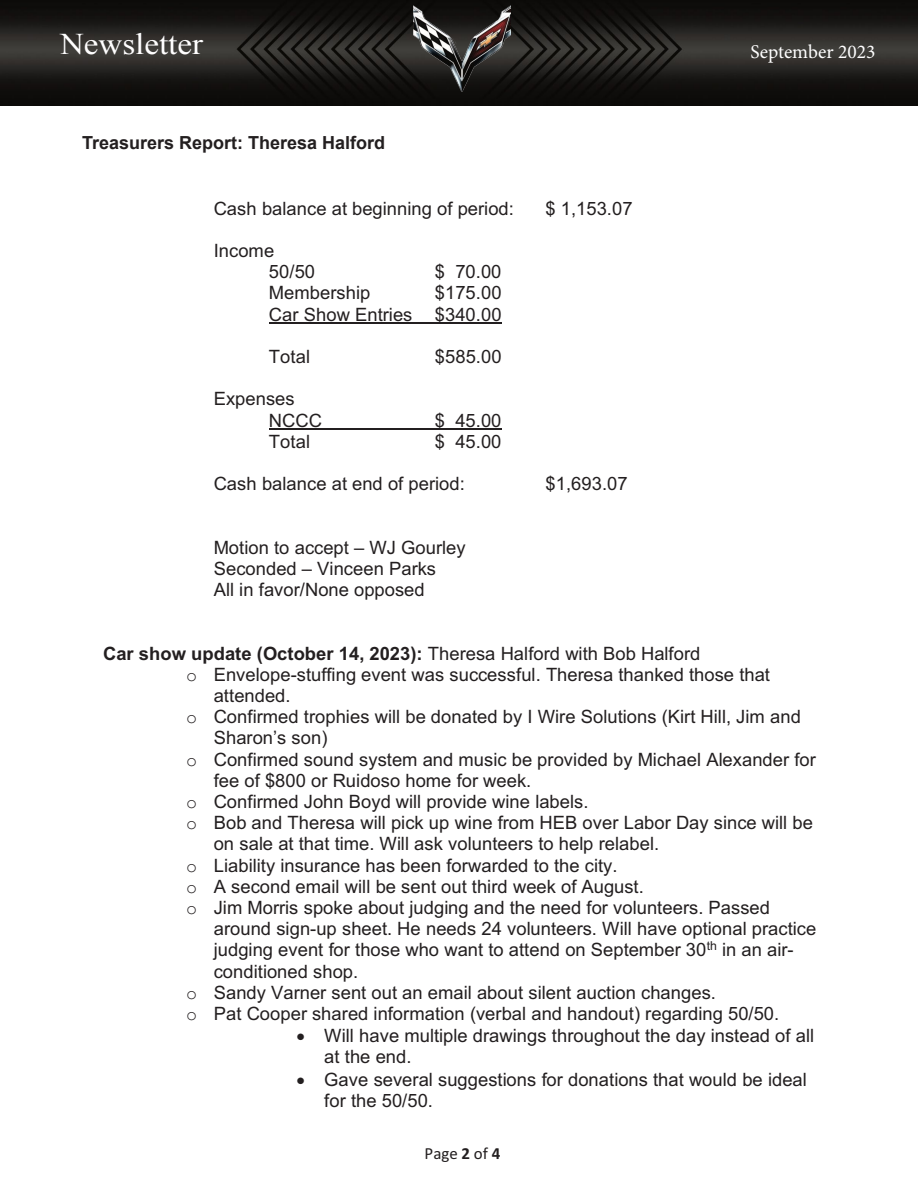
<style>
.page{position:relative;width:918px;height:1188px;background:#fff}
.page>*{position:absolute;margin:0;border:0;box-sizing:border-box;transform-origin:0 0}
.t1{font:30px "Times New Roman";color:#fff;scale:1.1 1}
.t2{font:19.5px "Minion Pro";color:#fff}
.t3{font:18.45px/21.1px "Arial";letter-spacing:.005em;color:#231f20}
.t4{font:700 18.45px "Arial";color:#231f20}
.t5{font:700 18px "Arial";color:#231f20}
.t6{font:16.95px "Calibri";color:#231f20}
.s1{font-weight:400}
.s2{font-family:"Courier New"}
.s3{font-weight:700}
</style>
<div class="page">
<hr style="left:269px;top:323px;width:233px;height:1px;background:#231f20">
<hr style="left:269px;top:429px;width:232px;height:1px;background:#231f20">
<img style="left:0;top:0;width:918px;height:102px">
<img style="left:414px;top:5px;width:96px;height:87px">
<h1 class="t1" style="left:60px;top:27px;width:131px">Newsletter</h1>
<p class="t5" style="left:82px;top:133px;width:305px">Treasurers Report: Theresa Halford</p>
<p class="t4" style="left:103px;top:138px;width:298px">Treasures Report: <span class="s1">Theresa Halford</span></p>
<p class="t3" style="left:214px;top:199px;width:302px">Cash balance at beginning of period:</p>
<p class="t3" style="left:545px;top:199px;width:89px">$ 1,153.07</p>
<p class="t3" style="left:269px;top:242px;width:48px;text-indent:-55px">Income<br>50/50</p>
<p class="t3" style="left:435px;top:263px;width:68px">$ 70.00</p>
<p class="t3" style="left:269px;top:284px;width:234px;text-align:right">$175.00<br>Car Show Entries $340.00</p>
<p class="t3" style="left:269px;top:348px;width:43px">Total</p>
<p class="t3" style="left:435px;top:348px;width:68px">$585.00</p>
<p class="t3" style="left:269px;top:390px;width:55px;text-indent:-55px">Expenses<br>NCCC</p>
<p class="t3" style="left:269px;top:284px;width:103px">Membership</p>
<p class="t3" style="left:435px;top:411px;width:68px">$ 45.00</p>
<p class="t3" style="left:269px;top:432px;width:43px">Total</p>
<p class="t3" style="left:435px;top:432px;width:68px">$ 45.00</p>
<p class="t3" style="left:214px;top:475px;width:253px">Cash balance at end of period:</p>
<p class="t3" style="left:546px;top:475px;width:84px">$1,693.07</p>
<p class="t3" style="left:214px;top:538px;width:254px">Motion to accept – WJ Gourley<br>Seconded – Vinceen Parks<br>All in favor/None opposed</p>
<p class="t2" style="left:750px;top:40px;width:127px">September 2023</p>
<p class="t4" style="left:103px;top:646px;width:599px">Car show update (October 14, 2023): <span class="s1">Theresa Halford with Bob Halford</span></p>
<p class="t3" style="left:186px;top:666px;width:586px"><span class="s2">o</span> Envelope-stuffing event was successful. Theresa thanked those that</p>
<p class="t3" style="left:214px;top:687px;width:78px">attended.</p>
<p class="t3" style="left:186px;top:708px;width:616px"><span class="s2">o</span> Confirmed trophies will be donated by I Wire Solutions (Kirt Hill, Jim and</p>
<p class="t3" style="left:214px;top:729px;width:115px">Sharon’s son)</p>
<p class="t3" style="left:186px;top:750px;width:631px"><span class="s2">o</span> Confirmed sound system and music be provided by Michael Alexander for</p>
<p class="t3" style="left:214px;top:772px;width:319px">fee of $800 or Ruidoso home for week.</p>
<p class="t3" style="left:186px;top:793px;width:404px"><span class="s2">o</span> Confirmed John Boyd will provide wine labels.</p>
<p class="t3" style="left:186px;top:814px;width:629px"><span class="s2">o</span> Bob and Theresa will pick up wine from HEB over Labor Day since will be</p>
<p class="t3" style="left:214px;top:835px;width:447px">on sale at that time. Will ask volunteers to help relabel.</p>
<p class="t3" style="left:186px;top:856px;width:433px"><span class="s2">o</span> Liability insurance has been forwarded to the city.</p>
<p class="t3" style="left:186px;top:878px;width:459px"><span class="s2">o</span> A second email will be sent out third week of August.</p>
<p class="t3" style="left:186px;top:899px;width:586px"><span class="s2">o</span> Jim Morris spoke about judging and the need for volunteers. Passed</p>
<p class="t3" style="left:214px;top:920px;width:604px">around sign-up sheet. He needs 24 volunteers. Will have optional practice</p>
<p class="t3" style="left:214px;top:941px;width:581px">judging event for those who want to attend on September 30<sup>th</sup> in an air-</p>
<p class="t3" style="left:214px;top:962px;width:146px">conditioned shop.</p>
<p class="t3" style="left:186px;top:984px;width:532px"><span class="s2">o</span> Sandy Varner sent out an email about silent auction changes.</p>
<p class="t3" style="left:186px;top:1005px;width:595px"><span class="s2">o</span> Pat Cooper shared information (verbal and handout) regarding 50/50.</p>
<p class="t3" style="left:324px;top:1027px;width:492px;text-indent:-28px">• Will have multiple drawings throughout the day instead of all at the end.</p>
<p class="t3" style="left:324px;top:1071px;width:484px;text-indent:-28px">• Gave several suggestions for donations that would be ideal for the 50/50.</p>
<p class="t6" style="left:425px;top:1143px;width:77px">Page <span class="s3">2</span> of <span class="s3">4</span></p>
</div>
